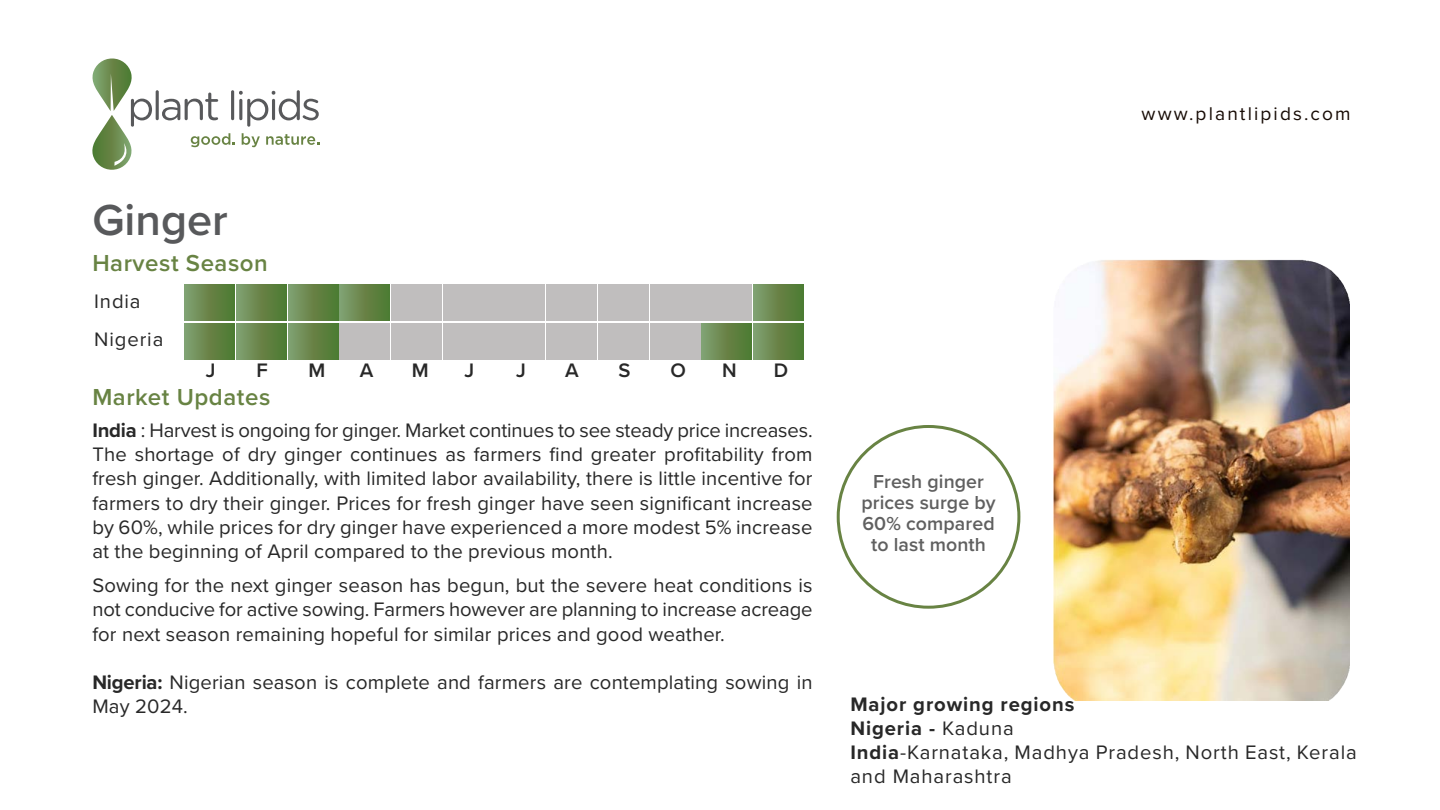
<style>
.page{position:relative;width:1440px;height:810px;background:#fff}
.page>*{position:absolute;margin:0;border:0;box-sizing:border-box;transform-origin:0 0}
.t1{font:600 45px "Proxima Nova";color:#58595b}
.t2{font:600 24px "Proxima Nova";letter-spacing:.025em;color:#688343}
.t3{font:20.25px/24.3px "Proxima Nova";letter-spacing:.005em;color:#282828;text-align:justify}
.t4{font:20.25px/24.3px "Proxima Nova";letter-spacing:.045em;color:#282828}
.t5{font:600 20.25px "Proxima Nova";color:#282828}
.t6{font:600 19.5px/21px "Proxima Nova";letter-spacing:.005em;color:#606060;text-align:center}
.t7{font:19.12px "Proxima Nova";letter-spacing:.11em;color:#160a04}
.s1{font-weight:700}
</style>
<div class="page">
<img style="left:1053px;top:259px;width:296px;height:442px">
<hr style="left:156px;top:90px;width:3px;height:30px;background:#58595b;border-radius:2px">
<svg style="left:162px;top:93px;width:56px;height:27px"></svg>
<hr style="left:231px;top:90px;width:3px;height:30px;background:#58595b;border-radius:2px">
<svg style="left:239px;top:90px;width:80px;height:37px"></svg>
<svg style="left:92px;top:58px;width:60px;height:112px"></svg>
<svg style="left:191px;top:133px;width:44px;height:14px"></svg>
<svg style="left:242px;top:133px;width:18px;height:14px"></svg>
<svg style="left:266px;top:134px;width:53px;height:11px"></svg>
<div style="left:185px;top:284px;width:50px;height:37px;background:linear-gradient(to right,#819b6c,#4e762d)"></div>
<div style="left:236px;top:284px;width:50px;height:37px;background:linear-gradient(to right,#829c6d,#4e752d)"></div>
<div style="left:288px;top:284px;width:50px;height:37px;background:linear-gradient(to right,#829b6d,#4e762d)"></div>
<div style="left:340px;top:284px;width:50px;height:37px;background:linear-gradient(to right,#819b6c,#4e762d)"></div>
<div style="left:391px;top:284px;width:50px;height:37px;background:#c0bebe"></div>
<div style="left:443px;top:284px;width:50px;height:37px;background:#c0bebe"></div>
<div style="left:495px;top:284px;width:50px;height:37px;background:#c0bebe"></div>
<div style="left:547px;top:284px;width:50px;height:37px;background:#c0bebe"></div>
<div style="left:598px;top:284px;width:50px;height:37px;background:#c0bebe"></div>
<div style="left:650px;top:284px;width:50px;height:37px;background:#c0bebe"></div>
<div style="left:702px;top:284px;width:50px;height:37px;background:#c0bebe"></div>
<div style="left:753px;top:284px;width:50px;height:37px;background:linear-gradient(to right,#829c6d,#4f752d)"></div>
<div style="left:185px;top:323px;width:50px;height:36px;background:linear-gradient(to right,#819b6c,#4e762d)"></div>
<div style="left:236px;top:323px;width:50px;height:36px;background:linear-gradient(to right,#829c6d,#4e752d)"></div>
<div style="left:288px;top:323px;width:50px;height:36px;background:linear-gradient(to right,#829b6d,#4e762d)"></div>
<div style="left:340px;top:323px;width:50px;height:36px;background:#c0bebe"></div>
<div style="left:391px;top:323px;width:50px;height:36px;background:#c0bebe"></div>
<div style="left:443px;top:323px;width:50px;height:36px;background:#c0bebe"></div>
<div style="left:495px;top:323px;width:50px;height:36px;background:#c0bebe"></div>
<div style="left:547px;top:323px;width:50px;height:36px;background:#c0bebe"></div>
<div style="left:598px;top:323px;width:50px;height:36px;background:#c0bebe"></div>
<div style="left:650px;top:323px;width:50px;height:36px;background:#c0bebe"></div>
<div style="left:702px;top:323px;width:50px;height:36px;background:linear-gradient(to right,#819b6c,#4e762d)"></div>
<div style="left:753px;top:323px;width:50px;height:36px;background:linear-gradient(to right,#829c6d,#4f752d)"></div>
<h1 class="t1" style="left:92px;top:186px;width:137px">Ginger</h1>
<p class="t2" style="left:92px;top:245px;width:177px">Harvest Season</p>
<p class="t4" style="left:94px;top:281px;width:71px;line-height:38.7px">India<br>Nigeria</p>
<p class="t5" style="left:206px;top:355px;width:11px">J</p>
<p class="t5" style="left:257px;top:355px;width:13px">F</p>
<p class="t5" style="left:308px;top:355px;width:18px">M</p>
<p class="t5" style="left:360px;top:355px;width:15px">A</p>
<p class="t5" style="left:412px;top:355px;width:18px">M</p>
<p class="t5" style="left:464px;top:355px;width:11px">J</p>
<p class="t5" style="left:516px;top:355px;width:11px">J</p>
<p class="t5" style="left:565px;top:355px;width:15px">A</p>
<p class="t5" style="left:619px;top:355px;width:14px">S</p>
<p class="t5" style="left:670px;top:355px;width:17px">O</p>
<p class="t5" style="left:722px;top:355px;width:16px">N</p>
<p class="t5" style="left:774px;top:355px;width:16px">D</p>
<p class="t2" style="left:92px;top:379px;width:179px">Market Updates</p>
<p class="t3" style="left:92px;top:417px;width:722px"><span class="s1">India</span> : Harvest is ongoing for ginger. Market continues to see steady price increases.<br>The shortage of dry ginger continues as farmers find greater profitability from fresh ginger. Additionally, with limited labor availability, there is little incentive for farmers to dry their ginger. Prices for fresh ginger have seen significant increase by 60%, while prices for dry ginger have experienced a more modest 5% increase at the beginning of April compared to the previous month.</p>
<p class="t3" style="left:92px;top:572px;width:722px">Sowing for the next ginger season has begun, but the severe heat conditions is not conducive for active sowing. Farmers however are planning to increase acreage for next season remaining hopeful for similar prices and good weather.</p>
<p class="t3" style="left:92px;top:669px;width:722px"><span class="s1">Nigeria:</span> Nigerian season is complete and farmers are contemplating sowing in<br>May 2024.</p>
<p class="t6" style="left:861px;top:471px;width:136px">Fresh ginger prices surge by<br>60% compared to last month</p>
<p class="t7" style="left:1142px;top:100px;width:211px">www.plantlipids.com</p>
<p class="t4" style="left:850px;top:691px;width:508px"><span class="s1">Major growing regions<br>Nigeria -</span> Kaduna<br><span class="s1">India</span>-Karnataka, Madhya Pradesh, North East, Kerala and Maharashtra</p>
</div>
